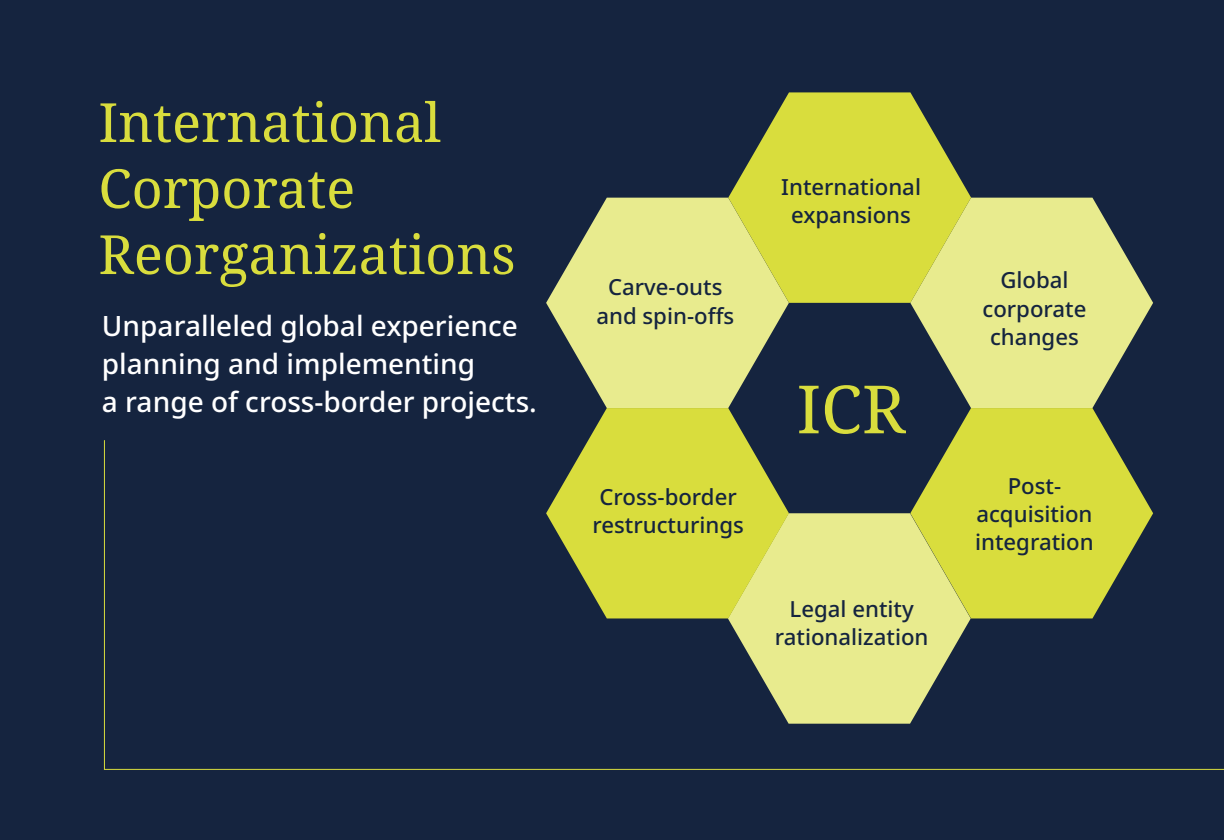
<style>
.page{position:relative;width:1224px;height:840px;background:#15243f}
.page>*{position:absolute;margin:0;border:0;box-sizing:border-box;transform-origin:0 0}
.t1{font:66.5px "Noto Serif";color:#d9dd3d}
.t2{font:54px/66px "Noto Serif";color:#d9dd3d}
.t3{font:500 28px/38px "Noto Sans";color:#fff}
.t4{font:500 22.2px/28.2px "Noto Sans";color:#15243f;text-align:center}
</style>
<div class="page">
<svg style="left:546px;top:198px;width:243px;height:210px;fill:#e8eb8e"></svg>
<svg style="left:910px;top:198px;width:243px;height:210px;fill:#e8eb8e"></svg>
<svg style="left:728px;top:513px;width:243px;height:210px;fill:#e8eb8e"></svg>
<svg style="left:728px;top:92px;width:243px;height:211px;fill:#d9dd3d"></svg>
<svg style="left:546px;top:408px;width:243px;height:210px;fill:#d9dd3d"></svg>
<svg style="left:910px;top:408px;width:243px;height:210px;fill:#d9dd3d"></svg>
<hr style="left:104px;top:440px;width:1px;height:329px;background:#d9dd3d">
<hr style="left:104px;top:768px;width:1120px;height:1px;background:#d9dd3d">
<h2 class="t2" style="left:98px;top:91px;width:419px">International<br>Corporate<br>Reorganizations</h2>
<p class="t3" style="left:102px;top:308px;width:436px">Unparalleled global experience planning and implementing<br>a range of cross-border projects.</p>
<p class="t4" style="left:596px;top:274px;width:139px">Carve-outs and spin-offs</p>
<p class="t4" style="left:592px;top:483px;width:153px">Cross-border restructurings</p>
<p class="t4" style="left:781px;top:173px;width:141px">International expansions</p>
<h1 class="t1" style="left:797px;top:363px;width:110px">ICR</h1>
<p class="t4" style="left:775px;top:595px;width:155px">Legal entity rationalization</p>
<p class="t4" style="left:982px;top:266px;width:105px">Global corporate changes</p>
<p class="t4" style="left:975px;top:472px;width:120px">Post&shy;acquisition integration</p>
</div>
